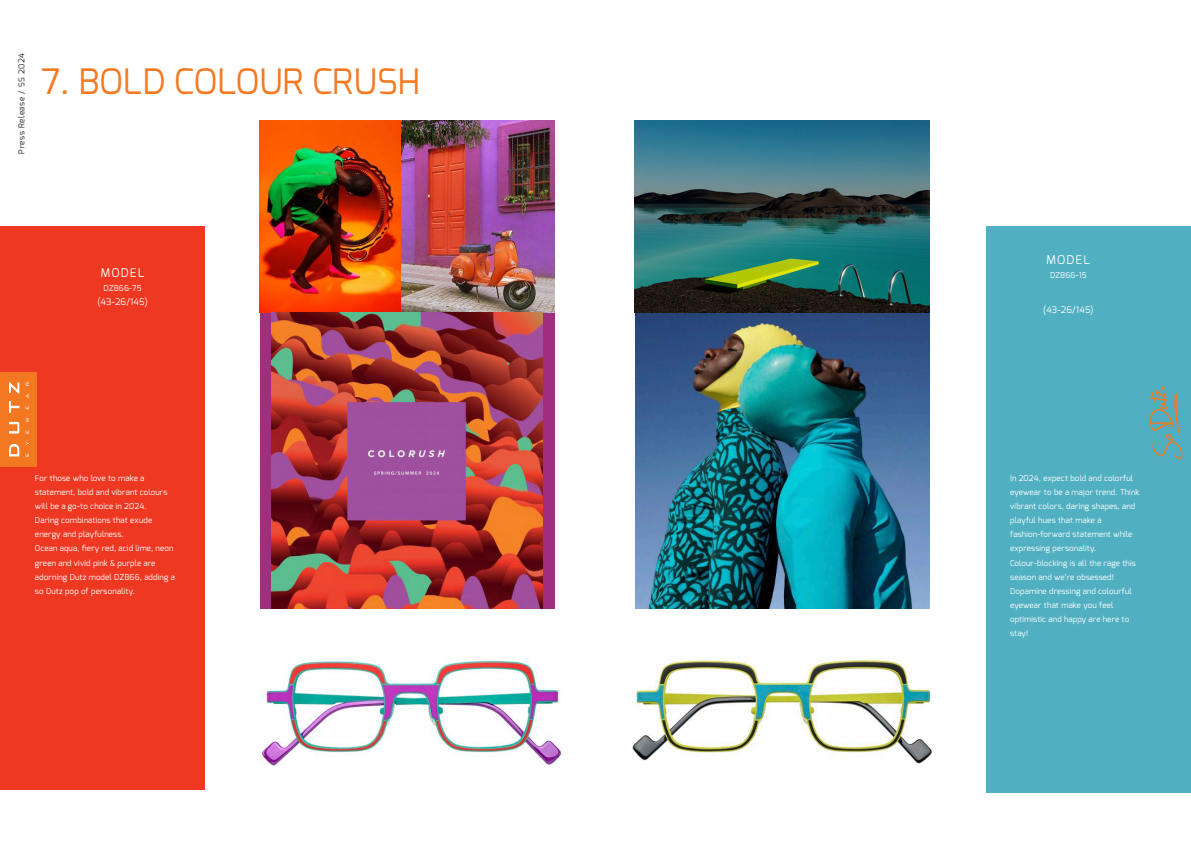
<style>
.page{position:relative;width:1191px;height:842px;background:#fff}
.page>*{position:absolute;margin:0;border:0;box-sizing:border-box;transform-origin:0 0}
.H1__Center{font:35px "Exo";color:#f47921}
.H6__Center{font:12px "Exo";letter-spacing:.095em;color:#fff}
.H6__Center-2{font:9px "Exo";letter-spacing:.02em;color:#fff}
.BC__Center{font:9px "Exo";letter-spacing:.02em;color:#fff}
.BC__Center-2{font:8px/14px "Exo";letter-spacing:.02em;color:#fff}
.t1{font:8px "Exo";letter-spacing:.075em;color:#231f20}
.H6__Center-3{font:8px "Exo";letter-spacing:.02em;color:#fff}
</style>
<div class="page">
<div style="left:986px;top:226px;width:205px;height:566px;background:#50afc1"></div>
<div style="left:0;top:226px;width:204px;height:564px;background:#ef3822"></div>
<img style="left:260px;top:658px;width:302px;height:108px">
<img style="left:632px;top:657px;width:300px;height:107px">
<img style="left:260px;top:120px;width:294px;height:193px">
<img style="left:635px;top:313px;width:294px;height:296px">
<svg style="left:1149px;top:386px;width:33px;height:73px"></svg>
<div style="left:0;top:372px;width:37px;height:95px;background:#f47721"></div>
<svg style="left:9px;top:444px;width:10px;height:12px"></svg>
<svg style="left:9px;top:422px;width:10px;height:11px"></svg>
<svg style="left:9px;top:401px;width:10px;height:12px"></svg>
<svg style="left:9px;top:382px;width:10px;height:11px"></svg>
<svg style="left:26px;top:417px;width:3px;height:5px"></svg>
<div style="left:260px;top:313px;width:294px;height:296px;background:#9e2f7c"></div>
<img style="left:272px;top:313px;width:270px;height:296px">
<img style="left:635px;top:120px;width:294px;height:193px">
<p class="t1" style="left:16px;top:154px;width:102px;rotate:-90deg">Press Release / SS 2024</p>
<p class="H1__Center" style="left:41px;top:59px;width:380px">7. BOLD COLOUR CRUSH</p>
<p class="H6__Center" style="left:101px;top:265px;width:45px">MODEL</p>
<p class="H6__Center-3" style="left:104px;top:283px;width:39px">DZ866-75</p>
<p class="H6__Center-2" style="left:97px;top:296px;width:52px">(43-26/145)</p>
<p class="BC__Center-2" style="left:35px;top:471px;width:134px">For those who love to make a statement, bold and vibrant colours will be a go-to choice in 2024.<br>Daring combinations that exude energy and playfulness.</p>
<p class="BC__Center-2" style="left:35px;top:542px;width:141px">Ocean aqua, fiery red, acid lime, neon green and vivid pink &amp; purple are adorning Dutz model DZ866, adding a so Dutz pop of personality.</p>
<p class="H6__Center" style="left:1046px;top:252px;width:45px">MODEL</p>
<p class="H6__Center-3" style="left:1050px;top:270px;width:38px">DZ866-15</p>
<p class="BC__Center" style="left:1043px;top:304px;width:52px">(43-26/145)</p>
<p class="BC__Center-2" style="left:1010px;top:471px;width:131px">In 2024, expect bold and colorful eyewear to be a major trend. Think vibrant colors, daring shapes, and playful hues that make a fashion-forward statement while expressing personality.</p>
<p class="BC__Center-2" style="left:1010px;top:556px;width:127px">Colour-blocking is all the rage this season and we’re obsessed!</p>
<p class="BC__Center-2" style="left:1010px;top:584px;width:123px">Dopamine dressing and colourful eyewear that make you feel optimistic and happy are here to stay!</p>
</div>
